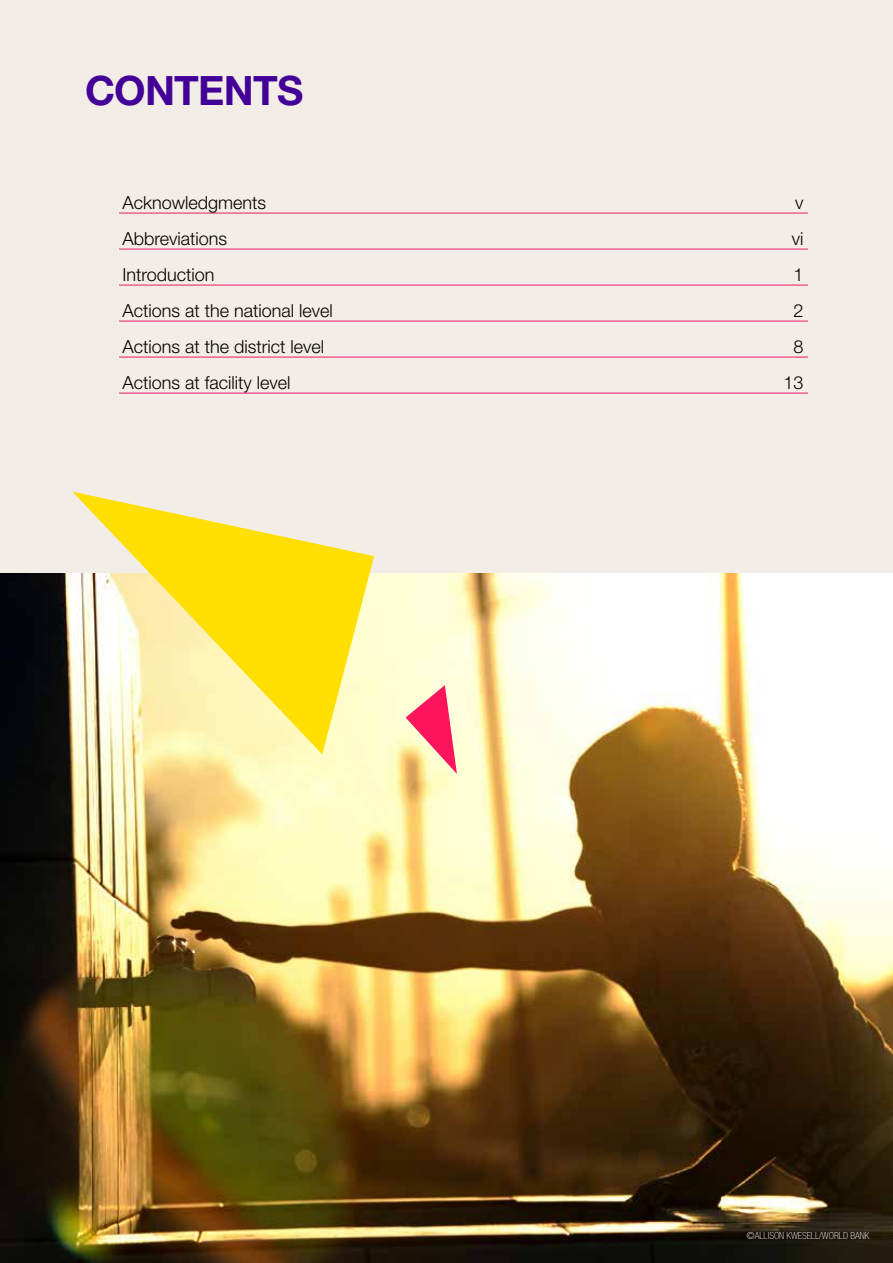
<style>
.page{position:relative;width:893px;height:1263px;background:#f3ede7}
.page>*{position:absolute;margin:0;border:0;box-sizing:border-box;transform-origin:0 0}
.t1{font:700 40.5px "Helvetica Neue LT Std";letter-spacing:-.02em;color:#430098}
.t2{font:300 18px "Helvetica Neue LT Std";color:#000}
.t3{font:100 condensed 9.75px "Helvetica Neue LT Std";color:#fff}
</style>
<div class="page">
<hr style="left:119px;top:213px;width:689px;height:1px;background:#ea186a">
<hr style="left:119px;top:249px;width:689px;height:1px;background:#ea186a">
<hr style="left:119px;top:285px;width:689px;height:1px;background:#ea186a">
<hr style="left:119px;top:321px;width:689px;height:1px;background:#ea186a">
<hr style="left:119px;top:357px;width:689px;height:1px;background:#ea186a">
<hr style="left:119px;top:393px;width:689px;height:1px;background:#ea186a">
<img style="left:1px;top:573px;width:892px;height:690px">
<svg style="left:72px;top:492px;width:302px;height:262px"></svg>
<svg style="left:406px;top:685px;width:51px;height:89px;background:#fb9597"></svg>
<h1 class="t1" style="left:85px;top:66px;width:220px">CONTENTS</h1>
<p class="t2" style="left:123px;top:191px;width:145px">Acknowledgments</p>
<p class="t2" style="left:795px;top:191px;width:10px">v</p>
<p class="t2" style="left:123px;top:227px;width:106px">Abbreviations</p>
<p class="t2" style="left:792px;top:227px;width:13px">vi</p>
<p class="t2" style="left:123px;top:263px;width:94px">Introduction</p>
<p class="t2" style="left:794px;top:263px;width:12px">1</p>
<p class="t2" style="left:123px;top:299px;width:212px">Actions at the national level</p>
<p class="t2" style="left:794px;top:299px;width:12px">2</p>
<p class="t2" style="left:123px;top:335px;width:203px">Actions at the district level</p>
<p class="t2" style="left:794px;top:335px;width:12px">8</p>
<p class="t2" style="left:123px;top:371px;width:170px">Actions at facility level</p>
<p class="t2" style="left:784px;top:371px;width:22px">13</p>
<p class="t3" style="left:747px;top:1230px;width:124px">©ALLISON KWESELL/WORLD BANK</p>
</div>
